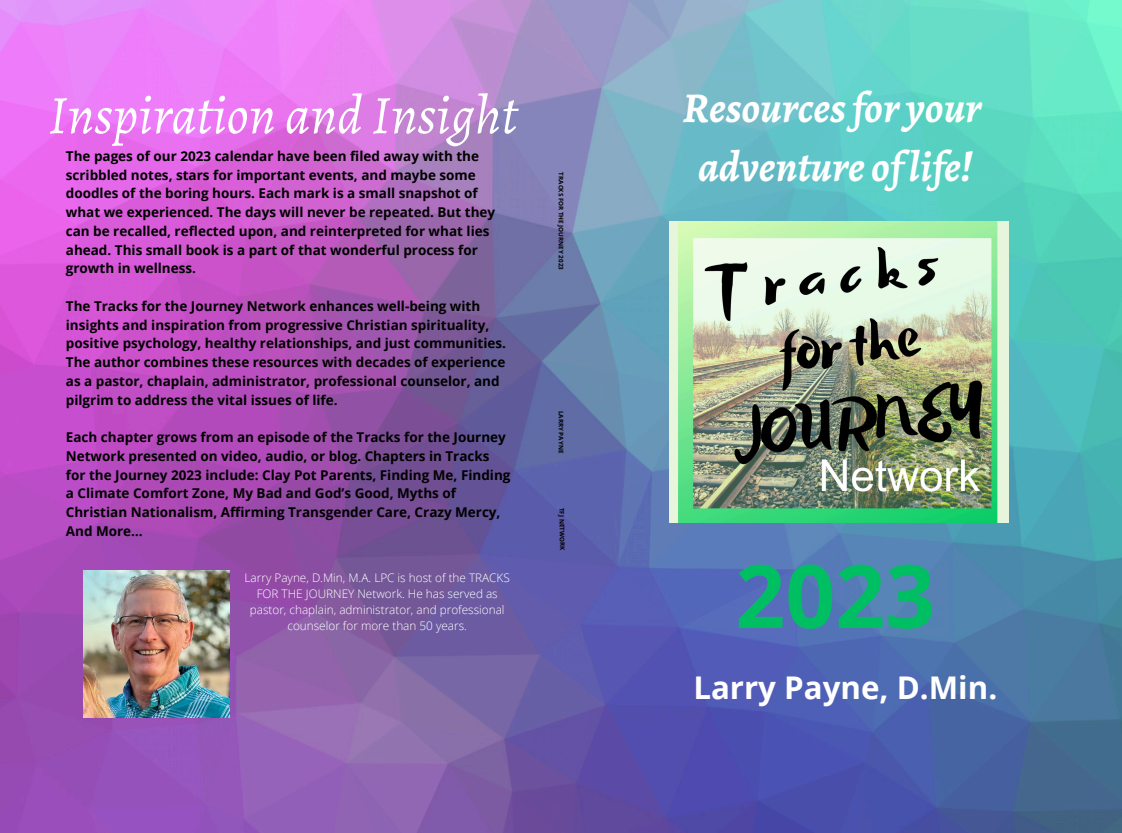
<style>
.page{position:relative;width:1122px;height:833px;background:#fff}
.page>*{position:absolute;margin:0;border:0;box-sizing:border-box;transform-origin:0 0}
.t1{font:700 87.5px "Open Sans";color:#00bf63}
.t2{font:italic 54.5px "Alegreya";color:#fff}
.t3{font:italic 700 42.5px/59px "Alegreya";color:#fff;text-align:center}
.t4{font:700 31.25px "Open Sans";color:#fff}
.t5{font:700 13.5px/18.8px "Open Sans";color:#000}
.t6{font:300 11.75px/16px "Open Sans";color:#fff;text-align:center}
.t7{font:700 6.25px "Open Sans";color:#000}
</style>
<div class="page">
<img style="left:0;top:0;width:1121px;height:832px">
<img style="left:83px;top:571px;width:146px;height:146px">
<img style="left:669px;top:221px;width:339px;height:301px">
<h6 class="t2" style="left:48px;top:78px;width:470px">Inspiration and Insight</h6>
<p class="t5" style="left:66px;top:146px;width:431px">The pages of our 2023 calendar have been filed away with the scribbled notes, stars for important events, and maybe some doodles of the boring hours. Each mark is a small snapshot of what we experienced. The days will never be repeated. But they can be recalled, reflected upon, and reinterpreted for what lies ahead. This small book is a part of that wonderful process for growth in wellness.</p>
<h1 class="t5" style="left:66px;top:296px;width:441px">The Tracks for the Journey Network enhances well-being with insights and inspiration from progressive Christian spirituality, positive psychology, healthy relationships, and just communities.<br>The author combines these resources with decades of experience as a pastor, chaplain, administrator, professional counselor, and pilgrim to address the vital issues of life.</h1>
<h4 class="t5" style="left:66px;top:427px;width:446px">Each chapter grows from an episode of the Tracks for the Journey Network presented on video, audio, or blog. Chapters in Tracks for the Journey 2023 include: Clay Pot Parents, Finding Me, Finding a Climate Comfort Zone, My Bad and God’s Good, Myths of Christian Nationalism, Affirming Transgender Care, Crazy Mercy, And More…</h4>
<h5 class="t7" style="left:565px;top:172px;width:99px;rotate:90deg">TRACKS FOR THE JOURNEY 2023</h5>
<h5 class="t7" style="left:565px;top:411px;width:44px;rotate:90deg">LARRY PAYNE</h5>
<p class="t7" style="left:566px;top:507px;width:44px;rotate:89deg">TFJ NETWORK</p>
<p class="t3" style="left:682px;top:78px;width:300px">Resourcesfor your adventure of life!</p>
<p class="t6" style="left:244px;top:569px;width:267px">Larry Payne, D.Min, M.A. LPC is host of the TRACKS FOR THE JOURNEY Network. He has served as pastor, chaplain, administrator, and professional counselor for more than 50 years.</p>
<p class="t1" style="left:735px;top:534px;width:201px">2023</p>
<h3 class="t4" style="left:693px;top:665px;width:305px">Larry Payne, D.Min.</h3>
</div>
